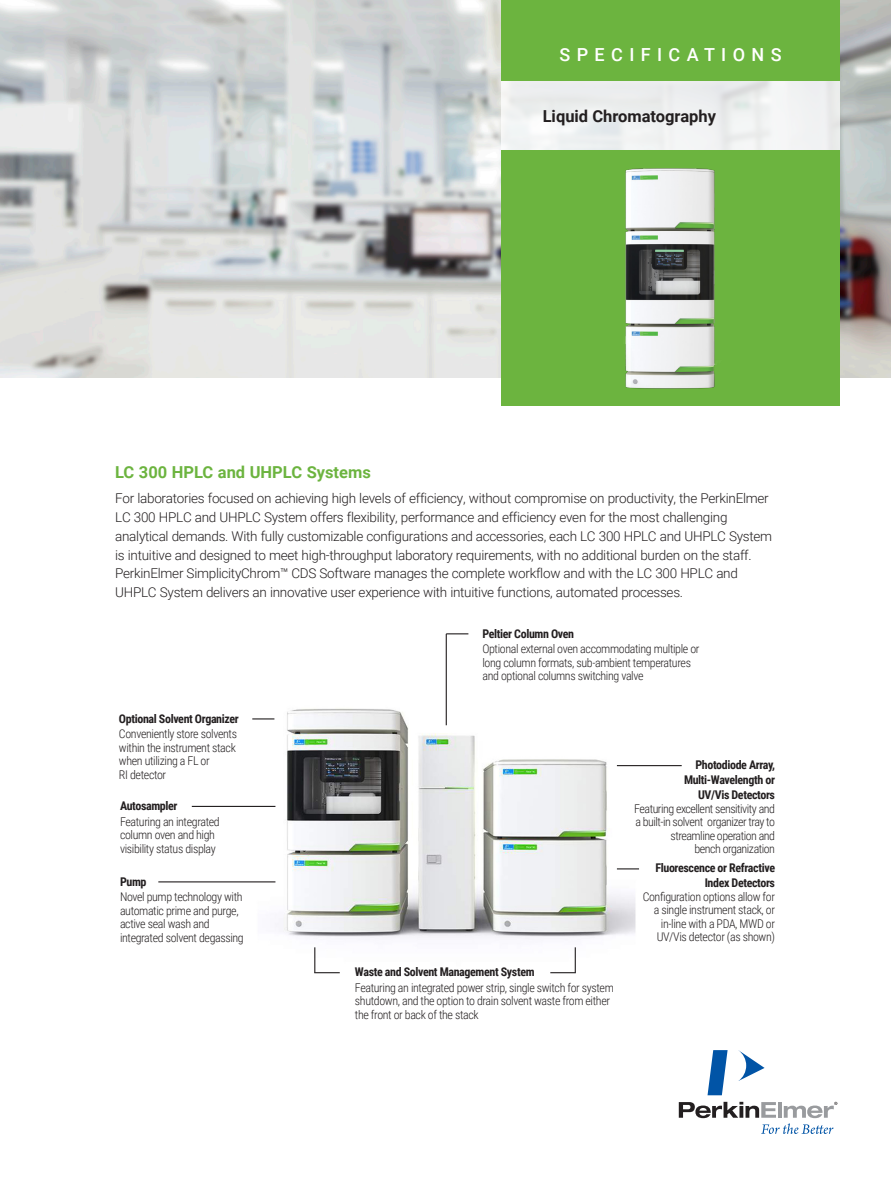
<style>
.page{position:relative;width:891px;height:1188px;background:#fff}
.page>*{position:absolute;margin:0;border:0;box-sizing:border-box;transform-origin:0 0}
.t1{font:500 18px "Roboto";letter-spacing:.355em;color:#fff}
.Intro_Subhead{font:700 16.5px "Roboto";color:#6cb43f}
.Product_header{font:700 16.5px "Roboto";color:#231f20}
.t2{font:300 13.5px/18.8px "Roboto";letter-spacing:-.02em;color:#231f20}
.Body_Copy{font:300 12px/13.5px "Roboto Condensed";letter-spacing:-.03em;color:#231f20}
.Body_Copy-2{font:700 12px/15px "Roboto Condensed";letter-spacing:-.03em;color:#231f20;text-align:right}
</style>
<div class="page">
<svg style="left:738px;top:1050px;width:27px;height:31px"></svg>
<svg style="left:708px;top:1050px;width:20px;height:45px"></svg>
<svg style="left:679px;top:1102px;width:158px;height:32px"></svg>
<img style="left:0;top:0;width:891px;height:378px">
<div style="left:501px;top:27px;width:339px;height:352px;background:#eef0f1"></div>
<div style="left:501px;top:150px;width:339px;height:256px;background:#6cb43f"></div>
<div style="left:501px;top:0;width:339px;height:81px;background:#6cb43f"></div>
<img style="left:625px;top:168px;width:91px;height:221px">
<img style="left:244px;top:633px;width:404px;height:341px">
<hr style="left:252px;top:718px;width:22px;height:2px;background:#231f20">
<hr style="left:192px;top:806px;width:83px;height:1px;background:#231f20">
<hr style="left:158px;top:881px;width:117px;height:1px;background:#231f20">
<hr style="left:617px;top:765px;width:65px;height:1px;background:#231f20">
<svg style="left:617px;top:868px;width:22px;height:1px"></svg>
<svg style="left:446px;top:633px;width:22px;height:1px"></svg>
<hr style="left:446px;top:634px;width:1px;height:91px;background:#231f20">
<svg style="left:314px;top:947px;width:26px;height:26px"></svg>
<svg style="left:550px;top:947px;width:26px;height:26px"></svg>
<p class="t1" style="left:559px;top:42px;width:224px">SPECIFICATIONS</p>
<p class="Product_header" style="left:543px;top:105px;width:175px">Liquid Chromatography</p>
<p class="Intro_Subhead" style="left:115px;top:460px;width:257px">LC 300 HPLC and UHPLC Systems</p>
<p class="t2" style="left:115px;top:489px;width:659px">For laboratories focused on achieving high levels of efficiency, without compromise on productivity, the PerkinElmer LC 300 HPLC and UHPLC System offers flexibility, performance and efficiency even for the most challenging analytical demands. With fully customizable configurations and accessories, each LC 300 HPLC and UHPLC System is intuitive and designed to meet high-throughput laboratory requirements, with no additional burden on the staff.<br>PerkinElmer SimplicityChrom™ CDS Software manages the complete workflow and with the LC 300 HPLC and UHPLC System delivers an innovative user experience with intuitive functions, automated processes.</p>
<p class="Body_Copy-2" style="left:482px;top:625px;width:93px">Peltier Column Oven</p>
<p class="Body_Copy-2" style="left:119px;top:710px;width:121px">Optional Solvent Organizer</p>
<p class="Body_Copy" style="left:119px;top:727px;width:120px">Conveniently store solvents</p>
<p class="Body_Copy" style="left:119px;top:740px;width:118px">within the instrument stack</p>
<p class="Body_Copy" style="left:119px;top:754px;width:92px">when utilizing a FL or<br>RI detector</p>
<p class="Body_Copy-2" style="left:120px;top:798px;width:59px">Autosampler</p>
<p class="Body_Copy" style="left:120px;top:814px;width:101px">Featuring an integrated</p>
<p class="Body_Copy" style="left:120px;top:828px;width:97px">column oven and high</p>
<p class="Body_Copy" style="left:120px;top:841px;width:97px">visibility status display</p>
<p class="Body_Copy-2" style="left:120px;top:873px;width:28px">Pump</p>
<p class="Body_Copy" style="left:120px;top:890px;width:124px">Novel pump technology with</p>
<p class="Body_Copy" style="left:120px;top:903px;width:120px">automatic prime and purge,</p>
<p class="Body_Copy" style="left:120px;top:917px;width:125px">active seal wash and integrated solvent degassing</p>
<p class="Body_Copy" style="left:482px;top:642px;width:219px">Optional external oven accommodating multiple or long column formats, sub-ambient temperatures and optional columns switching valve</p>
<p class="Body_Copy-2" style="left:684px;top:757px;width:93px">Photodiode Array,<br>Multi-Wavelength or<br>UV/Vis Detectors</p>
<p class="Body_Copy" style="left:634px;top:801px;width:142px;text-align:right">Featuring excellent sensitivity and a built-in solvent organizer tray to streamline operation and<br>bench organization</p>
<p class="Body_Copy-2" style="left:655px;top:860px;width:121px">Fluorescence or Refractive<br>Index Detectors</p>
<p class="Body_Copy-2" style="left:355px;top:964px;width:181px">Waste and Solvent Management System</p>
<p class="Body_Copy" style="left:355px;top:980px;width:260px">Featuring an integrated power strip, single switch for system shutdown, and the option to drain solvent waste from either the front or back of the stack</p>
<p class="Body_Copy" style="left:643px;top:889px;width:134px;text-align:right">Configuration options allow for a single instrument stack, or in-line with a PDA, MWD or</p>
<p class="Body_Copy" style="left:657px;top:930px;width:120px">UV/Vis detector (as shown)</p>
</div>
